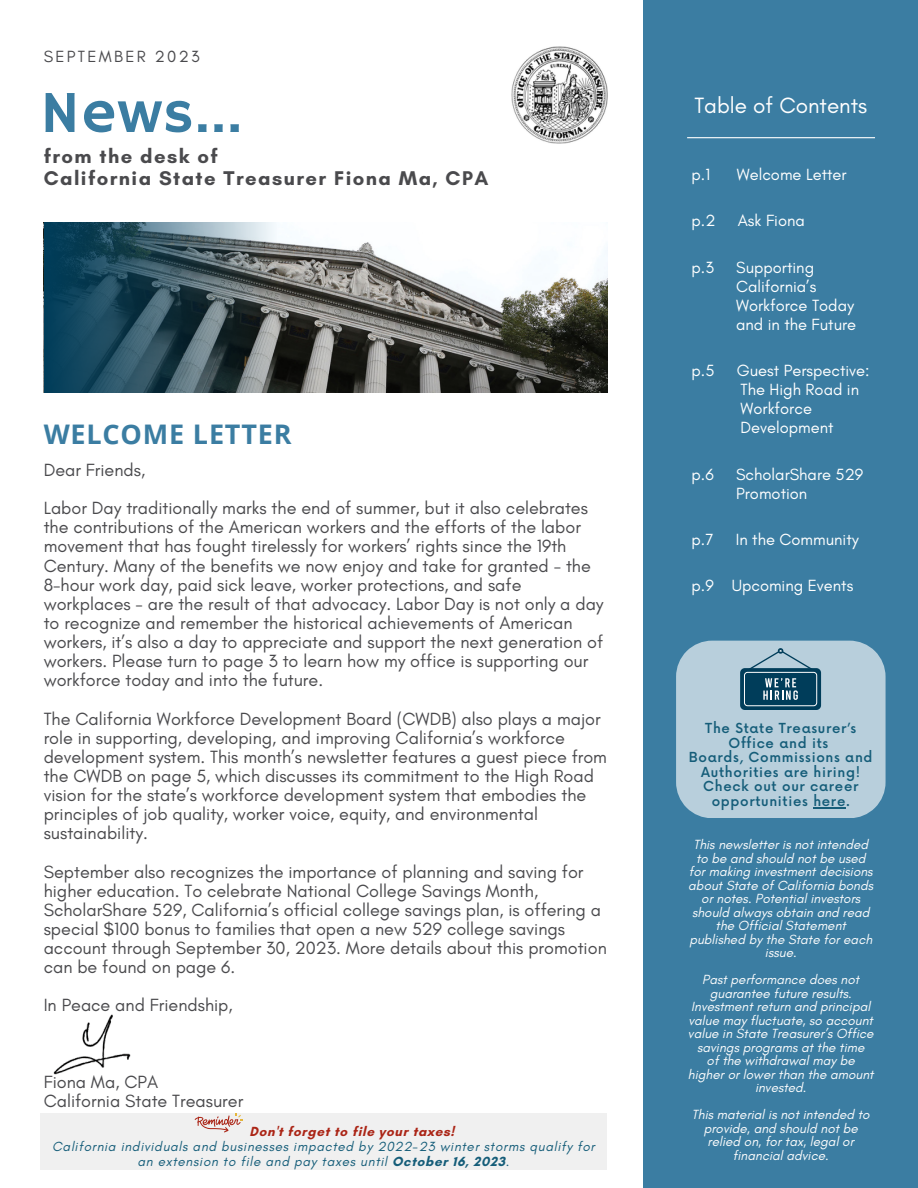
<style>
.page{position:relative;width:918px;height:1188px;background:#fff}
.page>*{position:absolute;margin:0;border:0;box-sizing:border-box;transform-origin:0 0}
.t1{font:60px "Hammersmith One";color:#3b7da2}
.t2{font:700 27px "Open Sans";letter-spacing:.03em;color:#3b7da2}
.t3{font:22.5px "Glacial Indifference";color:#fff}
.t4{font:700 20.25px "Glacial Indifference";letter-spacing:.07em;color:#4a4a4d}
.t5{font:18px/19.2px "Glacial Indifference";color:#4a4a4d}
.t6{font:16.5px "Glacial Indifference";color:#fff}
.t7{font:16.5px "Glacial Indifference";letter-spacing:.14em;color:#4a4a4d}
.t8{font:italic 13.5px/13.5px "Glacial Indifference";color:#fdfdfd;text-align:center}
.t9{font:italic 13.5px/14.7px "Glacial Indifference";letter-spacing:.05em;color:#155d79;text-align:center}
.t10{font:500 13.5px/14.7px "Now";letter-spacing:.05em;color:#155d79;text-align:center}
.t11{font:700 13.5px "Glacial Indifference";letter-spacing:.05em;color:#ab2516}
.s1{font-weight:700;font-style:normal}
</style>
<div class="page">
<img style="left:512px;top:47px;width:95px;height:96px">
<div style="left:644px;top:0;width:274px;height:1188px;background:#3b7da2"></div>
<img style="left:277px;top:242px;width:330px;height:150px">
<svg style="left:44px;top:222px;width:233px;height:170px"></svg>
<img style="left:53px;top:1014px;width:78px;height:60px">
<div style="left:40px;top:1113px;width:567px;height:56px;background:#f0f0f0"></div>
<hr style="left:687px;top:137px;width:188px;height:1px;background:#fff">
<svg style="left:195px;top:1113px;width:48px;height:20px"></svg>
<svg style="left:676px;top:641px;width:210px;height:177px"></svg>
<hr style="left:813px;top:807px;width:33px;height:1px;background:#155d79">
<p class="t7" style="left:44px;top:46px;width:158px">SEPTEMBER 2023</p>
<p class="t1" style="left:40px;top:78px;width:203px">News...</p>
<p class="t4" style="left:44px;top:144px;width:176px">from the desk of</p>
<p class="t4" style="left:44px;top:166px;width:446px">California State Treasurer Fiona Ma, CPA</p>
<p class="t2" style="left:44px;top:415px;width:249px">WELCOME LETTER</p>
<p class="t5" style="left:44px;top:460px;width:103px">Dear Friends,</p>
<p class="t5" style="left:44px;top:498px;width:561px">Labor Day traditionally marks the end of summer, but it also celebrates the contributions of the American workers and the efforts of the labor movement that has fought tirelessly for workers’ rights since the 19th Century. Many of the benefits we now enjoy and take for granted - the 8-hour work day, paid sick leave, worker protections, and safe workplaces - are the result of that advocacy. Labor Day is not only a day to recognize and remember the historical achievements of American workers, it’s also a day to appreciate and support the next generation of workers. Please turn to page 3 to learn how my office is supporting our workforce today and into the future.</p>
<p class="t5" style="left:44px;top:709px;width:565px">The California Workforce Development Board (CWDB) also plays a major role in supporting, developing, and improving California’s workforce development system. This month’s newsletter features a guest piece from the CWDB on page 5, which discusses its commitment to the High Road vision for the state’s workforce development system that embodies the principles of job quality, worker voice, equity, and environmental sustainability.</p>
<p class="t5" style="left:44px;top:862px;width:565px">September also recognizes the importance of planning and saving for higher education. To celebrate National College Savings Month, ScholarShare 529, California’s official college savings plan, is offering a special $100 bonus to families that open a new 529 college savings account through September 30, 2023. More details about this promotion can be found on page 6.</p>
<p class="t5" style="left:44px;top:996px;width:191px">In Peace and Friendship,</p>
<p class="t5" style="left:44px;top:1072px;width:116px">Fiona Ma, CPA</p>
<p class="t5" style="left:44px;top:1091px;width:201px">California State Treasurer</p>
<p class="t11" style="left:250px;top:1123px;width:206px">Don't forget to file your taxes!</p>
<p class="t9" style="left:52px;top:1139px;width:544px">California individuals and businesses impacted by 2022-23 winter storms qualify for an extension to file and pay taxes until <span class="s1">October 16, 2023</span>.</p>
<p class="t3" style="left:694px;top:92px;width:174px">Table of Contents</p>
<p class="t6" style="left:692px;top:165px;width:20px">p.1</p>
<p class="t6" style="left:737px;top:165px;width:111px">Welcome Letter</p>
<p class="t6" style="left:692px;top:211px;width:25px">p.2</p>
<p class="t6" style="left:738px;top:211px;width:69px">Ask Fiona</p>
<p class="t6" style="left:692px;top:257px;width:24px">p.3</p>
<p class="t6" style="left:736px;top:257px;width:79px">Supporting</p>
<p class="t6" style="left:736px;top:276px;width:82px">California’s</p>
<p class="t6" style="left:736px;top:295px;width:120px">Workforce Today</p>
<p class="t6" style="left:736px;top:314px;width:122px">and in the Future</p>
<p class="t6" style="left:692px;top:360px;width:24px">p.5</p>
<p class="t6" style="left:737px;top:360px;width:134px">Guest Perspective:</p>
<p class="t6" style="left:741px;top:380px;width:120px">The High Road in</p>
<p class="t6" style="left:741px;top:399px;width:73px">Workforce</p>
<p class="t6" style="left:741px;top:418px;width:95px">Development</p>
<p class="t6" style="left:692px;top:464px;width:24px">p.6</p>
<p class="t6" style="left:736px;top:464px;width:129px">ScholarShare 529</p>
<p class="t6" style="left:736px;top:483px;width:73px">Promotion</p>
<p class="t6" style="left:692px;top:529px;width:23px">p.7</p>
<p class="t6" style="left:736px;top:529px;width:124px">In the Community</p>
<p class="t6" style="left:692px;top:576px;width:163px">p.9 Upcoming Events</p>
<p class="t10" style="left:705px;top:722px;width:153px">The State Treasurer’s<br>Office and its</p>
<p class="t10" style="left:689px;top:751px;width:185px">Boards, Commissions and<br>Authorities are hiring!</p>
<p class="t10" style="left:703px;top:780px;width:157px">Check out our career opportunities here.</p>
<p class="t8" style="left:693px;top:838px;width:176px">This newsletter is not intended</p>
<p class="t8" style="left:688px;top:851px;width:187px">to be and should not be used for making investment decisions about State of California bonds or notes. Potential investors should always obtain and read the Official Statement published by the State for each issue.</p>
<p class="t8" style="left:688px;top:973px;width:187px">Past performance does not guarantee future results.<br>Investment return and principal value may fluctuate, so account value in State Treasurer’s Office savings programs at the time</p>
<p class="t8" style="left:688px;top:1054px;width:187px">of the withdrawal may be higher or lower than the amount invested.</p>
<p class="t8" style="left:692px;top:1108px;width:179px">This material is not intended to provide, and should not be relied on, for tax, legal or financial advice.</p>
</div>
